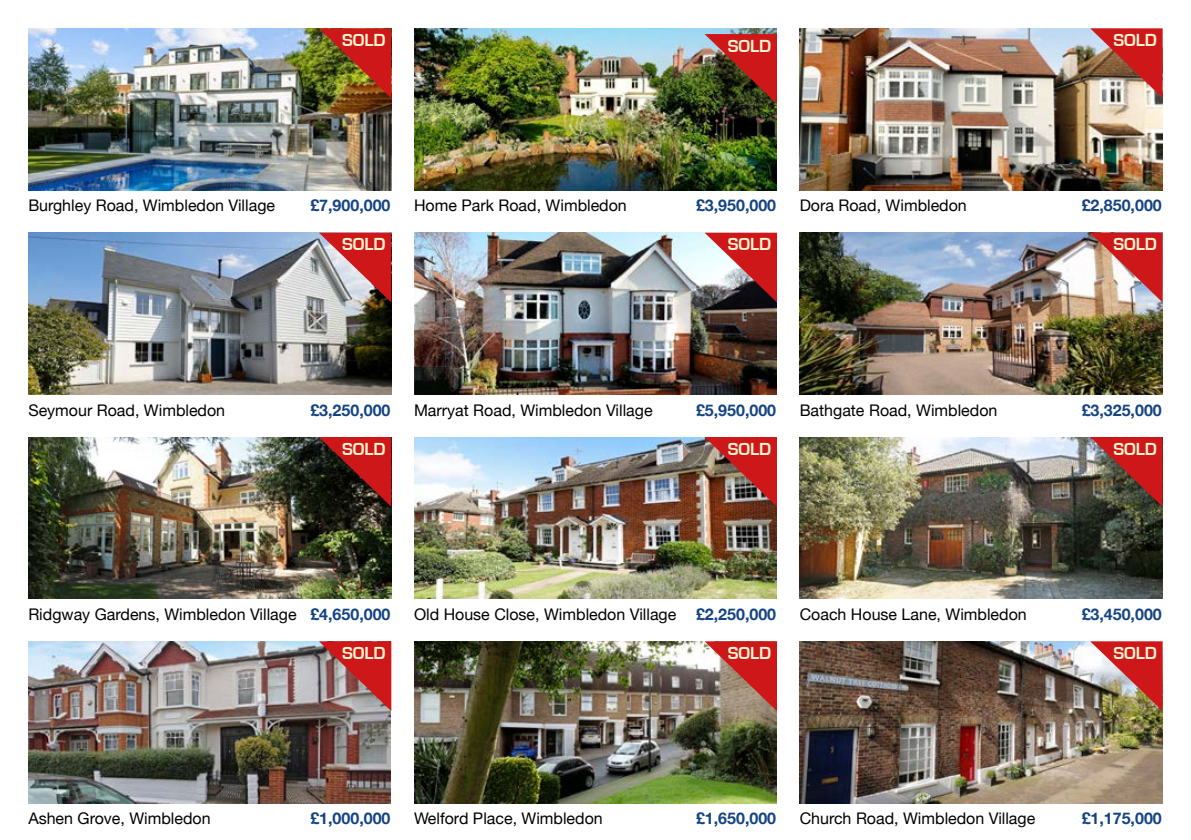
<style>
.page{position:relative;width:1191px;height:840px;background:#fff}
.page>*{position:absolute;margin:0;border:0;box-sizing:border-box;transform-origin:0 0}
.t1{font:700 18px "Eurostile";color:#fff4cf}
.t2{font:16px "Helvetica Neue";color:#000}
.t3{font:700 16px "Helvetica Neue";color:#134383}
.s1{font-weight:700;color:#134383}
</style>
<div class="page">
<img style="left:28px;top:28px;width:363px;height:162px">
<img style="left:319px;top:28px;width:72px;height:70px">
<img style="left:28px;top:232px;width:363px;height:162px">
<svg style="left:319px;top:232px;width:72px;height:70px;background:#c0686a"></svg>
<img style="left:28px;top:437px;width:363px;height:161px">
<img style="left:28px;top:641px;width:362px;height:161px">
<svg style="left:319px;top:437px;width:72px;height:69px;background:#721815"></svg>
<svg style="left:319px;top:641px;width:72px;height:69px;background:#b24e4e"></svg>
<img style="left:414px;top:28px;width:363px;height:162px">
<img style="left:704px;top:34px;width:73px;height:70px">
<img style="left:414px;top:232px;width:363px;height:162px">
<svg style="left:704px;top:232px;width:73px;height:70px;background:#b25c5e"></svg>
<img style="left:414px;top:437px;width:363px;height:161px">
<img style="left:414px;top:641px;width:363px;height:161px">
<img style="left:704px;top:437px;width:73px;height:69px">
<svg style="left:704px;top:641px;width:73px;height:69px;background:#b8564f"></svg>
<img style="left:799px;top:28px;width:363px;height:162px">
<img style="left:1090px;top:28px;width:72px;height:70px">
<img style="left:799px;top:232px;width:363px;height:162px">
<img style="left:1090px;top:232px;width:72px;height:70px">
<img style="left:799px;top:437px;width:363px;height:161px">
<img style="left:799px;top:641px;width:363px;height:161px">
<img style="left:1090px;top:437px;width:72px;height:69px">
<img style="left:1090px;top:641px;width:72px;height:69px">
<p class="t1" style="left:342px;top:30px;width:45px">SOLD</p>
<p class="t1" style="left:727px;top:36px;width:45px">SOLD</p>
<p class="t1" style="left:1113px;top:30px;width:45px">SOLD</p>
<p class="t2" style="left:28px;top:194px;width:248px">Burghley Road, Wimbledon Village</p>
<p class="t3" style="left:310px;top:196px;width:82px">£7,900,000</p>
<p class="t1" style="left:342px;top:234px;width:45px">SOLD</p>
<p class="t2" style="left:414px;top:194px;width:214px">Home Park Road, Wimbledon</p>
<p class="t3" style="left:696px;top:196px;width:82px">£3,950,000</p>
<p class="t1" style="left:727px;top:234px;width:45px">SOLD</p>
<p class="t2" style="left:799px;top:194px;width:169px">Dora Road, Wimbledon</p>
<p class="t3" style="left:1081px;top:196px;width:82px">£2,850,000</p>
<p class="t1" style="left:1113px;top:234px;width:45px">SOLD</p>
<p class="t2" style="left:28px;top:398px;width:198px">Seymour Road, Wimbledon</p>
<p class="t3" style="left:310px;top:400px;width:82px">£3,250,000</p>
<p class="t1" style="left:342px;top:438px;width:45px">SOLD</p>
<p class="t2" style="left:414px;top:398px;width:240px">Marryat Road, Wimbledon Village</p>
<p class="t3" style="left:696px;top:400px;width:82px">£5,950,000</p>
<p class="t1" style="left:727px;top:438px;width:45px">SOLD</p>
<p class="t2" style="left:799px;top:398px;width:199px">Bathgate Road, Wimbledon</p>
<p class="t3" style="left:1081px;top:400px;width:82px">£3,325,000</p>
<p class="t1" style="left:1113px;top:438px;width:45px">SOLD</p>
<p class="t2" style="left:28px;top:602px;width:364px">Ridgway Gardens, Wimbledon Village <span class="s1">£4,650,000</span></p>
<p class="t1" style="left:342px;top:643px;width:45px">SOLD</p>
<p class="t2" style="left:414px;top:602px;width:363px">Old House Close, Wimbledon Village <span class="s1">£2,250,000</span></p>
<p class="t1" style="left:727px;top:643px;width:45px">SOLD</p>
<p class="t2" style="left:799px;top:602px;width:229px">Coach House Lane, Wimbledon</p>
<p class="t3" style="left:1081px;top:604px;width:82px">£3,450,000</p>
<p class="t1" style="left:1113px;top:643px;width:45px">SOLD</p>
<p class="t2" style="left:28px;top:806px;width:184px">Ashen Grove, Wimbledon</p>
<p class="t3" style="left:310px;top:808px;width:82px">£1,000,000</p>
<p class="t2" style="left:414px;top:806px;width:190px">Welford Place, Wimbledon</p>
<p class="t3" style="left:696px;top:808px;width:82px">£1,650,000</p>
<p class="t2" style="left:799px;top:806px;width:237px">Church Road, Wimbledon Village</p>
<p class="t3" style="left:1081px;top:808px;width:82px">£1,175,000</p>
</div>
